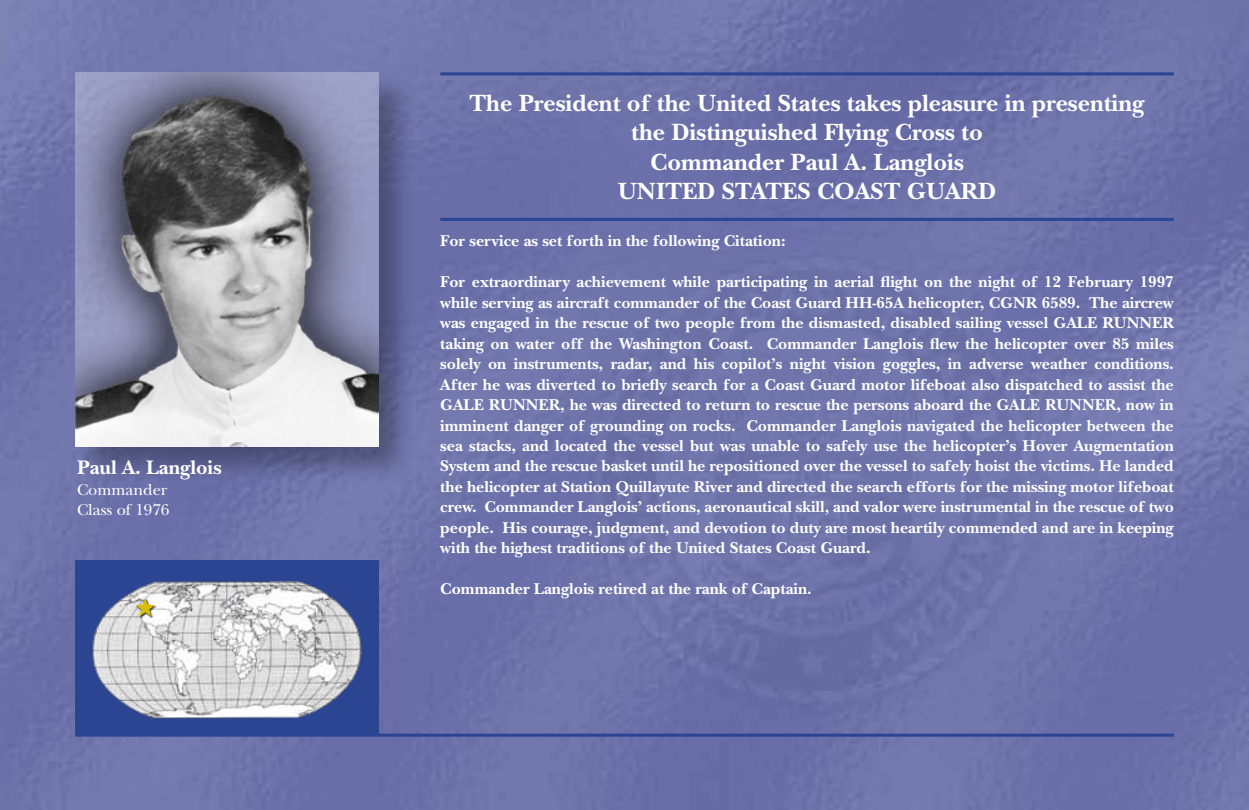
<style>
.page{position:relative;width:1249px;height:810px;background:#fff}
.page>*{position:absolute;margin:0;border:0;box-sizing:border-box;transform-origin:0 0}
.t1{font:700 24.5px/29.5px "New Baskerville";color:#fff;text-align:center}
.t2{font:700 20.5px "New Baskerville";color:#fff}
.t3{font:700 16.38px/20.5px "New Baskerville";color:#fff;text-align:justify}
.t4{font:16.38px/20.6px "New Baskerville";color:#fff}
</style>
<div class="page">
<img style="left:0;top:0;width:1249px;height:810px">
<div style="left:75px;top:561px;width:304px;height:174px;background:#2c4592"></div>
<img style="left:92px;top:581px;width:270px;height:138px">
<svg style="left:73px;top:70px;width:344px;height:414px;background:#616696"></svg>
<hr style="left:440px;top:72px;width:734px;height:3px;background:#2c4592">
<hr style="left:440px;top:218px;width:734px;height:3px;background:#2c4592">
<hr style="left:75px;top:734px;width:1099px;height:3px;background:#2c4592">
<div style="left:136px;top:598px;width:20px;height:20px;background:#000;opacity:.75"></div>
<svg style="left:136px;top:598px;width:19px;height:18px"></svg>
<img style="left:76px;top:72px;width:303px;height:374px">
<p class="t2" style="left:77px;top:456px;width:146px">Paul A. Langlois</p>
<p class="t4" style="left:77px;top:479px;width:94px">Commander<br>Class of 1976</p>
<h1 class="t1" style="left:469px;top:88px;width:676px">The President of the United States takes pleasure in presenting the Distinguished Flying Cross to<br>Commander Paul A. Langlois<br>UNITED STATES COAST GUARD</h1>
<p class="t3" style="left:440px;top:231px;width:347px">For service as set forth in the following Citation:</p>
<p class="t3" style="left:440px;top:272px;width:735px">For extraordinary achievement while participating in aerial flight on the night of 12 February 1997 while serving as aircraft commander of the Coast Guard HH-65A helicopter, CGNR 6589. The aircrew was engaged in the rescue of two people from the dismasted, disabled sailing vessel GALE RUNNER taking on water off the Washington Coast. Commander Langlois flew the helicopter over 85 miles solely on instruments, radar, and his copilot’s night vision goggles, in adverse weather conditions.<br>After he was diverted to briefly search for a Coast Guard motor lifeboat also dispatched to assist the GALE RUNNER, he was directed to return to rescue the persons aboard the GALE RUNNER, now in imminent danger of grounding on rocks. Commander Langlois navigated the helicopter between the sea stacks, and located the vessel but was unable to safely use the helicopter’s Hover Augmentation System and the rescue basket until he repositioned over the vessel to safely hoist the victims. He landed the helicopter at Station Quillayute River and directed the search efforts for the missing motor lifeboat crew. Commander Langlois’ actions, aeronautical skill, and valor were instrumental in the rescue of two people. His courage, judgment, and devotion to duty are most heartily commended and are in keeping with the highest traditions of the United States Coast Guard.</p>
<p class="t3" style="left:440px;top:579px;width:373px">Commander Langlois retired at the rank of Captain.</p>
</div>
